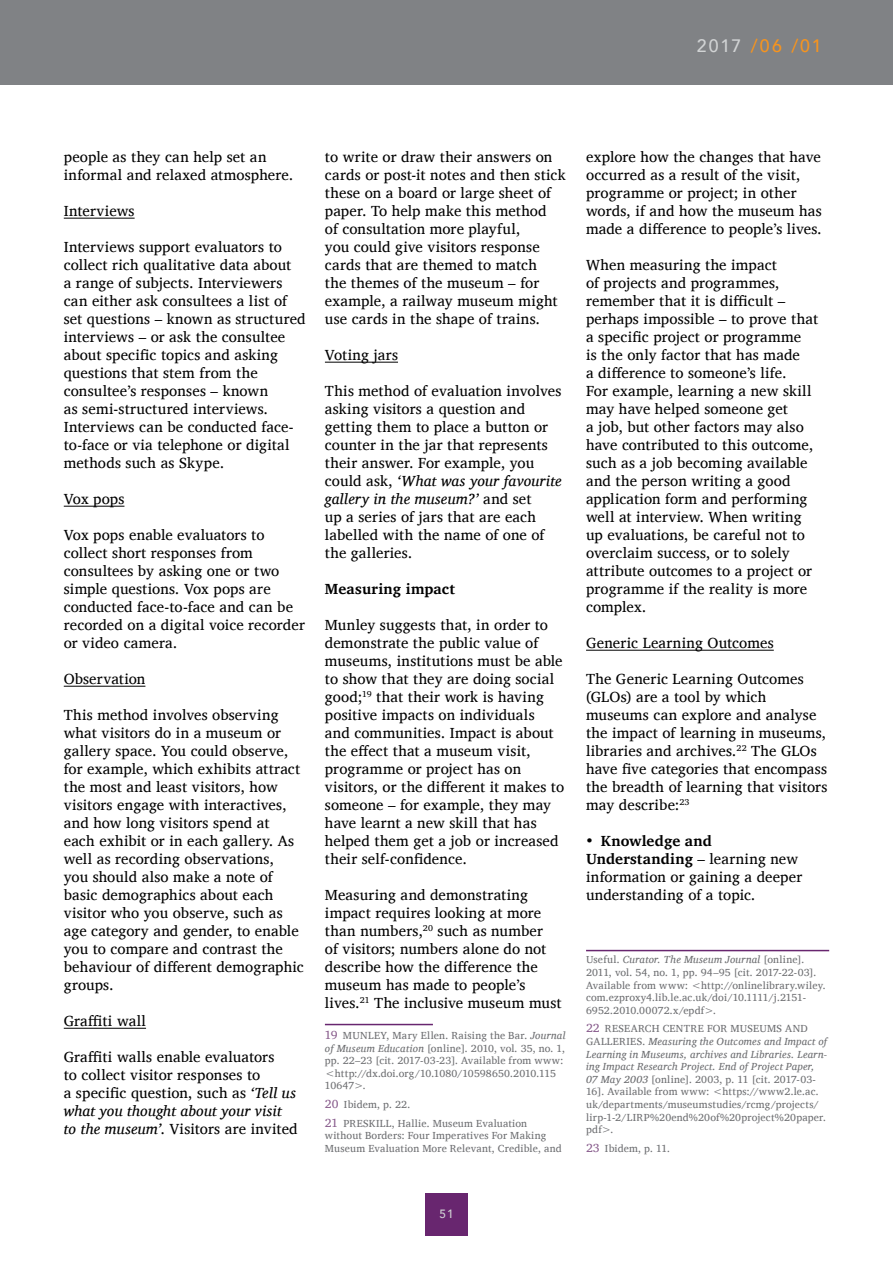
<style>
.page{position:relative;width:893px;height:1263px;background:#fff}
.page>*{position:absolute;margin:0;border:0;box-sizing:border-box;transform-origin:0 0}
.t1{font:500 18px "Avenir";letter-spacing:.11em;color:#f7941e}
.t2{font:15px/18px "Charis SIL";letter-spacing:.01em;color:#000}
.t3{font:700 15px "Charis SIL";letter-spacing:.01em;color:#000}
.t4{font:500 12px "Avenir";color:#d1d3d4}
.t5{font:10.5px/12.6px "Charis SIL";letter-spacing:.015em;color:#6d6e71}
.s1{color:#d1d3d4}
.s2{font-style:italic}
.s3{font-size:12px;color:#895d8d}
.s4{font-weight:700}
</style>
<div class="page">
<div style="left:0;top:0;width:893px;height:85px;background:#808285"></div>
<div style="left:425px;top:1193px;width:43px;height:42px;background:#68266f"></div>
<hr style="left:64px;top:218px;width:71px;height:1px;background:#000">
<hr style="left:64px;top:506px;width:60px;height:1px;background:#000">
<hr style="left:64px;top:686px;width:81px;height:1px;background:#000">
<hr style="left:64px;top:1028px;width:82px;height:1px;background:#000">
<hr style="left:325px;top:362px;width:73px;height:1px;background:#000">
<hr style="left:325px;top:1024px;width:108px;height:1px;background:#68266f">
<hr style="left:586px;top:650px;width:188px;height:1px;background:#000">
<hr style="left:586px;top:950px;width:243px;height:1px;background:#68266f">
<p class="t1" style="left:697px;top:30px;width:126px"><span class="s1">2017</span> /06 /01</p>
<p class="t2" style="left:64px;top:148px;width:231px">people as they can help set an informal and relaxed atmosphere.</p>
<p class="t2" style="left:64px;top:202px;width:72px">Interviews</p>
<p class="t2" style="left:64px;top:238px;width:243px">Interviews support evaluators to collect rich qualitative data about<br>a range of subjects. Interviewers can either ask consultees a list of set questions – known as structured interviews – or ask the consultee about specific topics and asking questions that stem from the consultee’s responses – known<br>as semi-structured interviews.<br>Interviews can be conducted face&shy;to-face or via telephone or digital methods such as Skype.</p>
<p class="t2" style="left:64px;top:490px;width:62px">Vox pops</p>
<p class="t2" style="left:64px;top:526px;width:243px">Vox pops enable evaluators to collect short responses from consultees by asking one or two simple questions. Vox pops are conducted face-to-face and can be recorded on a digital voice recorder or video camera.</p>
<p class="t2" style="left:64px;top:670px;width:83px">Observation</p>
<p class="t2" style="left:64px;top:706px;width:242px">This method involves observing what visitors do in a museum or gallery space. You could observe, for example, which exhibits attract the most and least visitors, how visitors engage with interactives, and how long visitors spend at each exhibit or in each gallery. As well as recording observations,<br>you should also make a note of basic demographics about each visitor who you observe, such as age category and gender, to enable you to compare and contrast the behaviour of different demographic groups.</p>
<p class="t2" style="left:64px;top:1012px;width:84px">Graffiti wall</p>
<p class="t2" style="left:64px;top:1048px;width:235px">Graffiti walls enable evaluators<br>to collect visitor responses to<br>a specific question, such as <span class="s2">‘Tell us what you thought about your visit to the museum’</span>. Visitors are invited</p>
<p class="t2" style="left:325px;top:148px;width:242px">to write or draw their answers on cards or post-it notes and then stick these on a board or large sheet of paper. To help make this method<br>of consultation more playful,<br>you could give visitors response cards that are themed to match<br>the themes of the museum – for example, a railway museum might use cards in the shape of trains.</p>
<p class="t2" style="left:325px;top:346px;width:75px">Voting jars</p>
<p class="t2" style="left:325px;top:382px;width:238px">This method of evaluation involves asking visitors a question and getting them to place a button or counter in the jar that represents their answer. For example, you could ask, <span class="s2">‘What was your favourite gallery in the museum?’</span> and set<br>up a series of jars that are each labelled with the name of one of the galleries.</p>
<p class="t3" style="left:325px;top:580px;width:132px">Measuring impact</p>
<p class="t2" style="left:325px;top:616px;width:241px">Munley suggests that, in order to demonstrate the public value of museums, institutions must be able to show that they are doing social good;<sup>19</sup> that their work is having positive impacts on individuals<br>and communities. Impact is about the effect that a museum visit, programme or project has on visitors, or the different it makes to someone – for example, they may have learnt a new skill that has helped them get a job or increased their self-confidence.</p>
<p class="t2" style="left:325px;top:886px;width:238px">Measuring and demonstrating impact requires looking at more than numbers,<sup>20</sup> such as number<br>of visitors; numbers alone do not describe how the difference the museum has made to people’s lives.<sup>21</sup> The inclusive museum must</p>
<p class="t5" style="left:325px;top:1029px;width:242px"><span class="s3">19</span> MUNLEY, Mary Ellen. Raising the Bar. <span class="s2">Journal of Museum Education</span> [online]. 2010, vol. 35, no. 1, pp. 22–23 [cit. 2017-03-23]. Available from www: &lt;http://dx.doi.org/10.1080/10598650.2010.115<br>10647&gt;.</p>
<p class="t5" style="left:325px;top:1095px;width:204px;line-height:18.6px"><span class="s3">20</span> Ibidem, p. 22.<br><span class="s3">21</span> PRESKILL, Hallie. Museum Evaluation</p>
<p class="t5" style="left:325px;top:1129px;width:238px">without Borders: Four Imperatives For Making<br>Museum Evaluation More Relevant, Credible, and</p>
<p class="t2" style="left:586px;top:148px;width:237px">explore how the changes that have occurred as a result of the visit, programme or project; in other words, if and how the museum has made a difference to people’s lives.</p>
<p class="t2" style="left:586px;top:256px;width:234px">When measuring the impact<br>of projects and programmes, remember that it is difficult – perhaps impossible – to prove that a specific project or programme<br>is the only factor that has made<br>a difference to someone’s life.<br>For example, learning a new skill may have helped someone get<br>a job, but other factors may also have contributed to this outcome, such as a job becoming available and the person writing a good application form and performing well at interview. When writing up evaluations, be careful not to overclaim success, or to solely attribute outcomes to a project or programme if the reality is more complex.</p>
<p class="t2" style="left:586px;top:634px;width:189px">Generic Learning Outcomes</p>
<p class="t2" style="left:586px;top:670px;width:243px">The Generic Learning Outcomes (GLOs) are a tool by which museums can explore and analyse the impact of learning in museums, libraries and archives.<sup>22</sup> The GLOs have five categories that encompass the breadth of learning that visitors may describe:<sup>23</sup></p>
<p class="t2" style="left:586px;top:832px;width:218px">• <span class="s4">Knowledge and<br>Understanding</span> – learning new information or gaining a deeper understanding of a topic.</p>
<p class="t5" style="left:586px;top:953px;width:241px">Useful. <span class="s2">Curator. The Museum Journal</span> [online].<br>2011, vol. 54, no. 1, pp. 94–95 [cit. 2017-22-03].<br>Available from www: &lt;http://onlinelibrary.wiley. com.ezproxy4.lib.le.ac.uk/doi/10.1111/j.2151- 6952.2010.00072.x/epdf&gt;.</p>
<p class="t5" style="left:586px;top:1022px;width:243px"><span class="s3">22</span> RESEARCH CENTRE FOR MUSEUMS AND GALLERIES. <span class="s2">Measuring the Outcomes and Impact of Learning in Museums, archives and Libraries. Learn&shy;ing Impact Research Project. End of Project Paper, 07 May 2003</span> [online]. 2003, p. 11 [cit. 2017-03- 16]. Available from www: &lt;https://www2.le.ac. uk/departments/museumstudies/rcmg/projects/ lirp-1-2/LIRP%20end%20of%20project%20paper. pdf&gt;.</p>
<p class="t5" style="left:586px;top:1142px;width:86px"><span class="s3">23</span> Ibidem, p. 11.</p>
<p class="t4" style="left:439px;top:1203px;width:16px">51</p>
</div>
